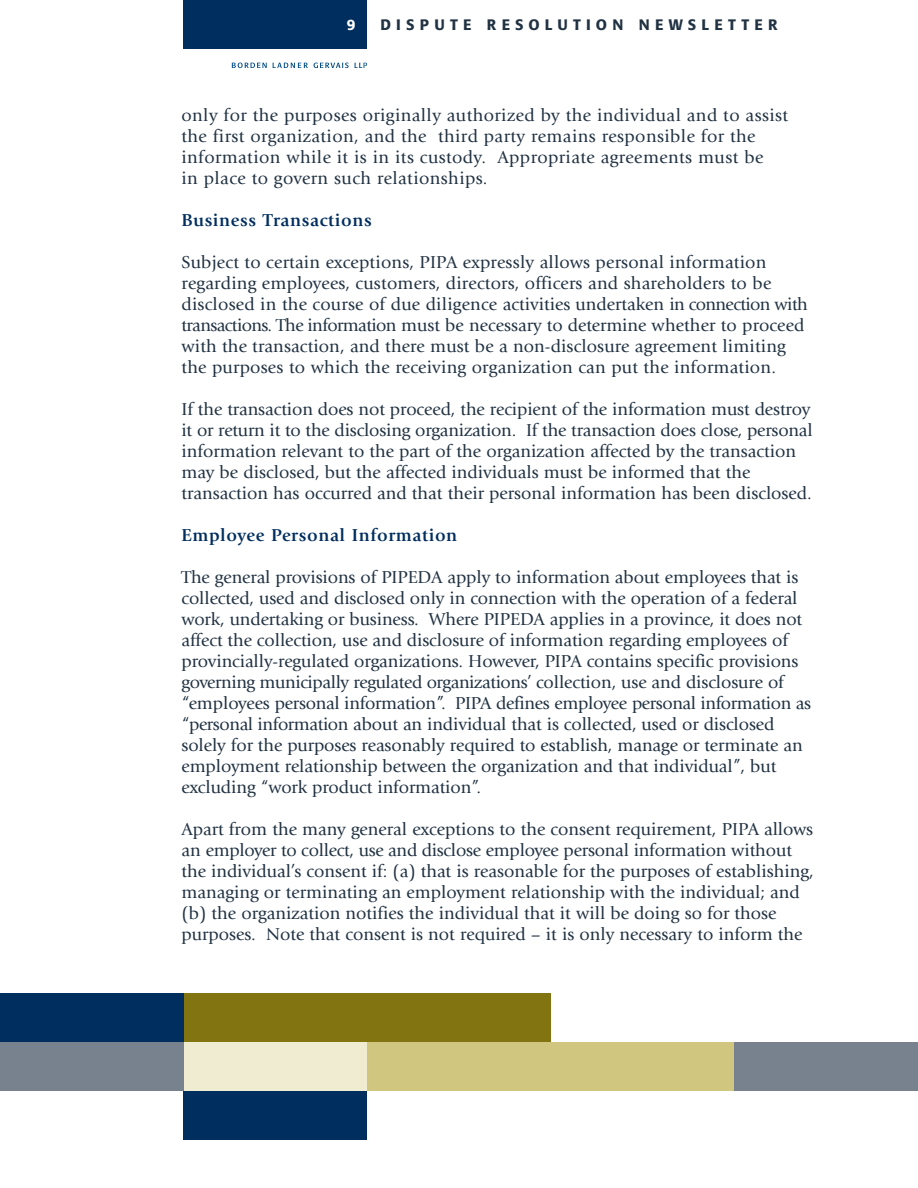
<style>
.page{position:relative;width:918px;height:1188px;background:#fff}
.page>*{position:absolute;margin:0;border:0;box-sizing:border-box;transform-origin:0 0}
.t1{font:18px/21px "Giovanni";color:#213242}
.t2{font:18px/21px "Giovanni";letter-spacing:.02em;color:#213242}
.t3{font:700 18px "Giovanni";letter-spacing:.035em;color:#002e5e}
.t4{font:500 15px "Formata";letter-spacing:.35em;color:#213242}
.t5{font:500 15px "Formata";color:#fff}
</style>
<div class="page">
<div style="left:184px;top:0;width:183px;height:49px;background:#002e5e"></div>
<svg style="left:232px;top:63px;width:35px;height:5px"></svg>
<svg style="left:273px;top:63px;width:35px;height:5px"></svg>
<svg style="left:314px;top:63px;width:35px;height:5px"></svg>
<svg style="left:355px;top:63px;width:12px;height:5px"></svg>
<div style="left:184px;top:994px;width:367px;height:48px;background:#837412"></div>
<div style="left:184px;top:1042px;width:183px;height:49px;background:#efecd2"></div>
<div style="left:184px;top:1091px;width:183px;height:48px;background:#002e5e"></div>
<div style="left:367px;top:1042px;width:367px;height:49px;background:#d0c67f"></div>
<div style="left:734px;top:1042px;width:184px;height:49px;background:#78828f"></div>
<div style="left:0;top:1042px;width:184px;height:49px;background:#78828f"></div>
<div style="left:0;top:994px;width:184px;height:48px;background:#002e5e"></div>
<p class="t5" style="left:347px;top:18px;width:10px">9</p>
<p class="t4" style="left:380px;top:18px;width:399px">DISPUTE RESOLUTION NEWSLETTER</p>
<p class="t2" style="left:182px;top:106px;width:608px">only for the purposes originally authorized by the individual and to assist the first organization, and the third party remains responsible for the information while it is in its custody. Appropriate agreements must be<br>in place to govern such relationships.</p>
<p class="t3" style="left:182px;top:213px;width:192px">Business Transactions</p>
<p class="t1" style="left:182px;top:253px;width:628px">Subject to certain exceptions, PIPA expressly allows personal information regarding employees, customers, directors, officers and shareholders to be disclosed in the course of due diligence activities undertaken in connection with transactions. The information must be necessary to determine whether to proceed with the transaction, and there must be a non-disclosure agreement limiting the purposes to which the receiving organization can put the information.</p>
<p class="t1" style="left:182px;top:400px;width:633px">If the transaction does not proceed, the recipient of the information must destroy it or return it to the disclosing organization. If the transaction does close, personal information relevant to the part of the organization affected by the transaction may be disclosed, but the affected individuals must be informed that the transaction has occurred and that their personal information has been disclosed.</p>
<p class="t3" style="left:182px;top:528px;width:277px">Employee Personal Information</p>
<p class="t1" style="left:182px;top:568px;width:631px">The general provisions of PIPEDA apply to information about employees that is collected, used and disclosed only in connection with the operation of a federal work, undertaking or business. Where PIPEDA applies in a province, it does not affect the collection, use and disclosure of information regarding employees of provincially-regulated organizations. However, PIPA contains specific provisions governing municipally regulated organizations’ collection, use and disclosure of “employees personal information”. PIPA defines employee personal information as “personal information about an individual that is collected, used or disclosed solely for the purposes reasonably required to establish, manage or terminate an employment relationship between the organization and that individual”, but excluding “work product information”.</p>
<p class="t1" style="left:182px;top:820px;width:634px">Apart from the many general exceptions to the consent requirement, PIPA allows an employer to collect, use and disclose employee personal information without the individual’s consent if: (a) that is reasonable for the purposes of establishing, managing or terminating an employment relationship with the individual; and (b) the organization notifies the individual that it will be doing so for those purposes. Note that consent is not required – it is only necessary to inform the</p>
</div>
